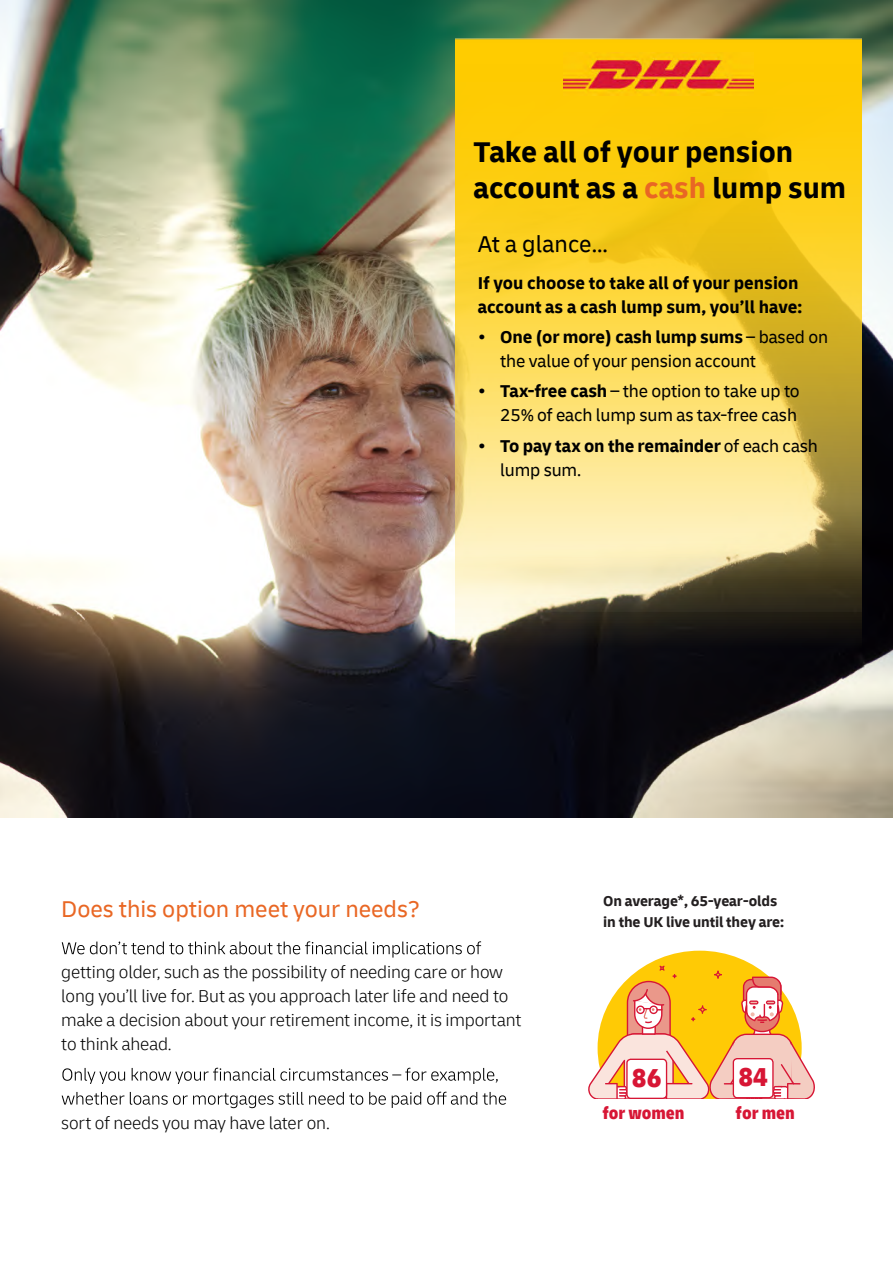
<style>
.page{position:relative;width:893px;height:1263px;background:#fff}
.page>*{position:absolute;margin:0;border:0;box-sizing:border-box;transform-origin:0 0}
.t1{font:700 30px/36px "Delivery";color:#000}
.t2{font:900 condensed 27.3px "Delivery";color:#d71635}
.t3{font:24px "Delivery";color:#e96724}
.t4{font:24px "Delivery";color:#000}
.t5{font:300 18px/24px "Delivery";letter-spacing:-.01em;color:#000}
.t6{font:18px/24px "Delivery";letter-spacing:-.01em;color:#000}
.t7{font:700 18px/24px "Delivery";color:#000}
.t8{font:900 condensed 18px "Delivery";color:#d71635}
.t9{font:700 15px/21px "Delivery";letter-spacing:-.01em;color:#231f20}
.s1{color:#e96724}
.s2{font-weight:700}
.s3{font-weight:400}
</style>
<div class="page">
<img style="left:0;top:0;width:893px;height:818px">
<img style="left:455px;top:38px;width:407px;height:609px">
<img style="left:563px;top:53px;width:191px;height:42px">
<svg style="left:62px;top:941px;width:419px;height:16px"></svg>
<svg style="left:62px;top:1068px;width:436px;height:16px"></svg>
<svg style="left:62px;top:1092px;width:444px;height:16px"></svg>
<svg style="left:588px;top:951px;width:227px;height:148px"></svg>
<div style="left:733px;top:1059px;width:40px;height:39px;background:#fff;border-radius:4px"></div>
<div style="left:733px;top:1058px;width:41px;height:40px;border:1px solid #d71635;border-radius:4px"></div>
<div style="left:627px;top:1059px;width:39px;height:39px;background:#fff;border-radius:4px"></div>
<div style="left:626px;top:1058px;width:41px;height:41px;border:1px solid #d71635;border-radius:4px"></div>
<h1 class="t1" style="left:473px;top:134px;width:374px">Take all of your pension account as a <span class="s1">cash</span> lump sum</h1>
<h3 class="t4" style="left:478px;top:229px;width:132px">At a glance...</h3>
<p class="t7" style="left:478px;top:271px;width:326px">If you choose to take all of your pension account as a cash lump sum, you’ll have:</p>
<p class="t6" style="left:500px;top:325px;width:329px;text-indent:-23px"><span class="s2">• One (or more) cash lump sums</span> – based on the value of your pension account</p>
<p class="t6" style="left:478px;top:379px;width:324px;text-align:right"><span class="s2">• Tax-free cash</span> – the option to take up to<br>25% of each lump sum as tax-free cash</p>
<p class="t7" style="left:500px;top:434px;width:319px;text-indent:-22px">• To pay tax on the remainder <span class="s3">of each cash lump sum.</span></p>
<h3 class="t3" style="left:61px;top:895px;width:360px">Does this option meet your needs?</h3>
<p class="t9" style="left:603px;top:891px;width:182px">On average*, 65-year-olds in the UK live until they are:</p>
<p class="t5" style="left:61px;top:960px;width:462px">getting older, such as the possibility of needing care or how long you’ll live for. But as you approach later life and need to make a decision about your retirement income, it is important to think ahead.</p>
<p class="t5" style="left:61px;top:1110px;width:270px">sort of needs you may have later on.</p>
<h2 class="t2" style="left:632px;top:1060px;width:31px">86</h2>
<h2 class="t2" style="left:738px;top:1060px;width:31px">84</h2>
<p class="t8" style="left:602px;top:1101px;width:84px">for women</p>
<p class="t8" style="left:736px;top:1101px;width:61px">for men</p>
</div>
